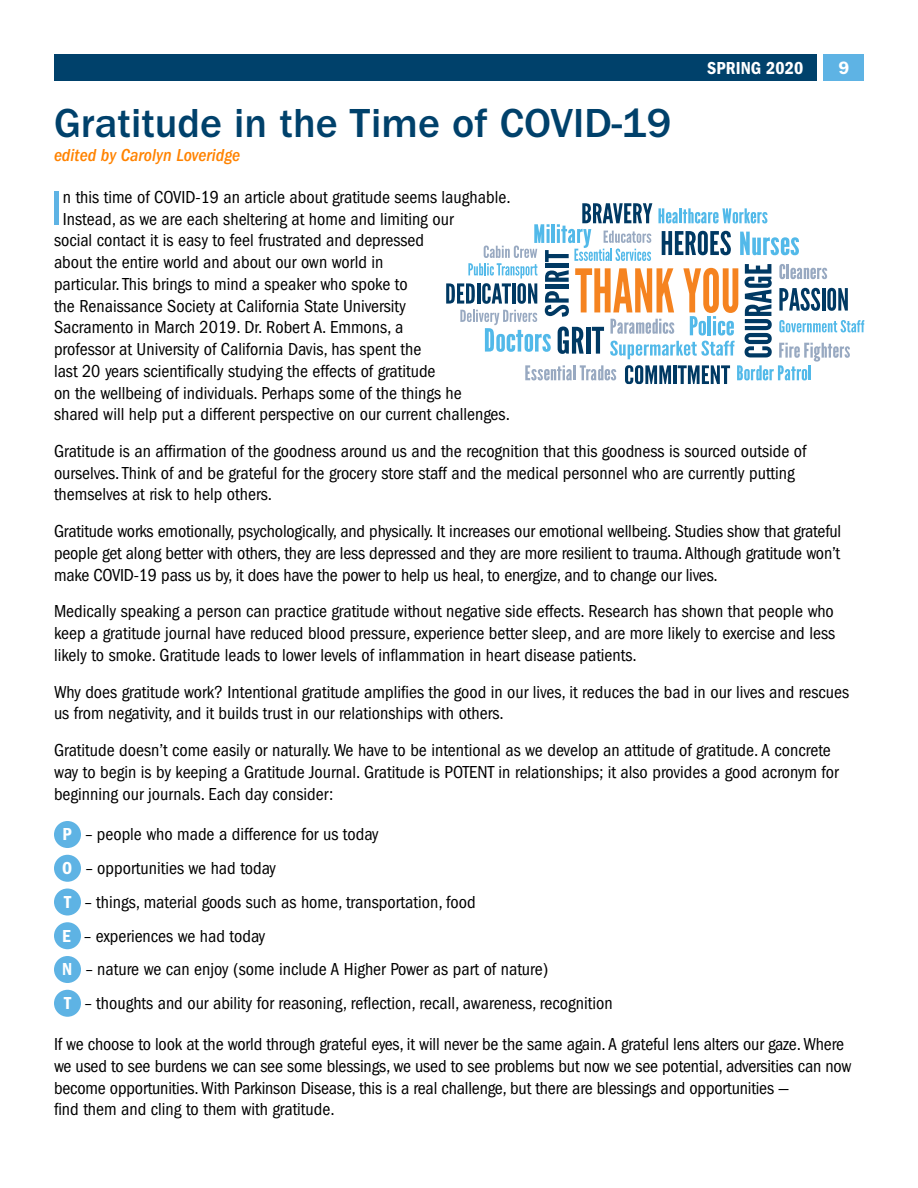
<style>
.page{position:relative;width:918px;height:1188px;background:#fff}
.page>*{position:absolute;margin:0;border:0;box-sizing:border-box;transform-origin:0 0}
.t1{font:condensed 50.55px "ITC Franklin Gothic Std";color:#5eb3e4}
.t2{font:500 42px "ITC Franklin Gothic Std";color:#00416b}
.t3{font:condensed 18px/21.8px "ITC Franklin Gothic Std";color:#000}
.t4{font:italic 500 condensed 18px "ITC Franklin Gothic Std";color:#ff8300}
.t5{font:18px "ITC Franklin Gothic Std Dm Cd";letter-spacing:.005em;color:#fff}
.t6{font:600 18px "ITC Franklin Gothic Std";color:#fff}
.s1{font-family:"ITC Franklin Gothic Std Dm Cd";font-stretch:normal;color:#fff}
</style>
<div class="page">
<div style="left:824px;top:54px;width:40px;height:27px;background:#5eb3e4"></div>
<div style="left:54px;top:54px;width:763px;height:27px;background:#00416b"></div>
<div style="left:54px;top:821px;width:27px;height:27px;background:#5eb3e4;border-radius:50%"></div>
<div style="left:54px;top:855px;width:27px;height:27px;background:#5eb3e4;border-radius:50%"></div>
<div style="left:54px;top:889px;width:27px;height:27px;background:#5eb3e4;border-radius:50%"></div>
<div style="left:54px;top:922px;width:27px;height:27px;background:#5eb3e4;border-radius:50%"></div>
<div style="left:54px;top:956px;width:27px;height:27px;background:#5eb3e4;border-radius:50%"></div>
<div style="left:54px;top:990px;width:27px;height:27px;background:#5eb3e4;border-radius:50%"></div>
<svg style="left:446px;top:203px;width:419px;height:181px"></svg>
<p class="t5" style="left:707px;top:57px;width:97px">SPRING 2020</p>
<p class="t6" style="left:838px;top:57px;width:12px">9</p>
<h2 class="t2" style="left:54px;top:99px;width:619px">Gratitude in the Time of COVID-19</h2>
<p class="t4" style="left:54px;top:145px;width:188px">edited by Carolyn Loveridge</p>
<h1 class="t1" style="left:50px;top:179px;width:13px">I</h1>
<p class="t3" style="left:63px;top:186px;width:449px">n this time of COVID-19 an article about gratitude seems laughable.</p>
<p class="t3" style="left:63px;top:208px;width:392px">Instead, as we are each sheltering at home and limiting our</p>
<p class="t3" style="left:54px;top:230px;width:372px">social contact it is easy to feel frustrated and depressed</p>
<p class="t3" style="left:54px;top:251px;width:331px">about the entire world and about our own world in</p>
<p class="t3" style="left:54px;top:273px;width:355px">particular. This brings to mind a speaker who spoke to</p>
<p class="t3" style="left:54px;top:295px;width:353px">the Renaissance Society at California State University</p>
<p class="t3" style="left:54px;top:317px;width:351px">Sacramento in March 2019. Dr. Robert A. Emmons, a</p>
<p class="t3" style="left:54px;top:338px;width:369px">professor at University of California Davis, has spent the</p>
<p class="t3" style="left:54px;top:360px;width:383px">last 20 years scientifically studying the effects of gratitude</p>
<p class="t3" style="left:54px;top:382px;width:409px">on the wellbeing of individuals. Perhaps some of the things he</p>
<p class="t3" style="left:54px;top:404px;width:457px">shared will help put a different perspective on our current challenges.</p>
<p class="t3" style="left:54px;top:440px;width:754px">Gratitude is an affirmation of the goodness around us and the recognition that this goodness is sourced outside of ourselves. Think of and be grateful for the grocery store staff and the medical personnel who are currently putting themselves at risk to help others.</p>
<p class="t3" style="left:54px;top:521px;width:789px;text-align:justify">Gratitude works emotionally, psychologically, and physically. It increases our emotional wellbeing. Studies show that grateful people get along better with others, they are less depressed and they are more resilient to trauma. Although gratitude won’t make COVID-19 pass us by, it does have the power to help us heal, to energize, and to change our lives.</p>
<p class="t3" style="left:54px;top:601px;width:783px;text-align:justify">Medically speaking a person can practice gratitude without negative side effects. Research has shown that people who keep a gratitude journal have reduced blood pressure, experience better sleep, and are more likely to exercise and less likely to smoke. Gratitude leads to lower levels of inflammation in heart disease patients.</p>
<p class="t3" style="left:54px;top:681px;width:797px">Why does gratitude work? Intentional gratitude amplifies the good in our lives, it reduces the bad in our lives and rescues us from negativity, and it builds trust in our relationships with others.</p>
<p class="t3" style="left:54px;top:740px;width:786px">Gratitude doesn’t come easily or naturally. We have to be intentional as we develop an attitude of gratitude. A concrete way to begin is by keeping a Gratitude Journal. Gratitude is POTENT in relationships; it also provides a good acronym for beginning our journals. Each day consider:</p>
<p class="t3" style="left:62px;top:818px;width:552px;line-height:33.8px"><span class="s1">P</span> – people who made a difference for us today<br><span class="s1">O</span> – opportunities we had today<br><span class="s1">T</span> – things, material goods such as home, transportation, food<br><span class="s1">E</span> – experiences we had today<br><span class="s1">N</span> – nature we can enjoy (some include A Higher Power as part of nature)<br><span class="s1">T</span> – thoughts and our ability for reasoning, reflection, recall, awareness, recognition</p>
<p class="t3" style="left:54px;top:1034px;width:799px">If we choose to look at the world through grateful eyes, it will never be the same again. A grateful lens alters our gaze. Where we used to see burdens we can see some blessings, we used to see problems but now we see potential, adversities can now become opportunities. With Parkinson Disease, this is a real challenge, but there are blessings and opportunities —<br>find them and cling to them with gratitude.</p>
</div>
